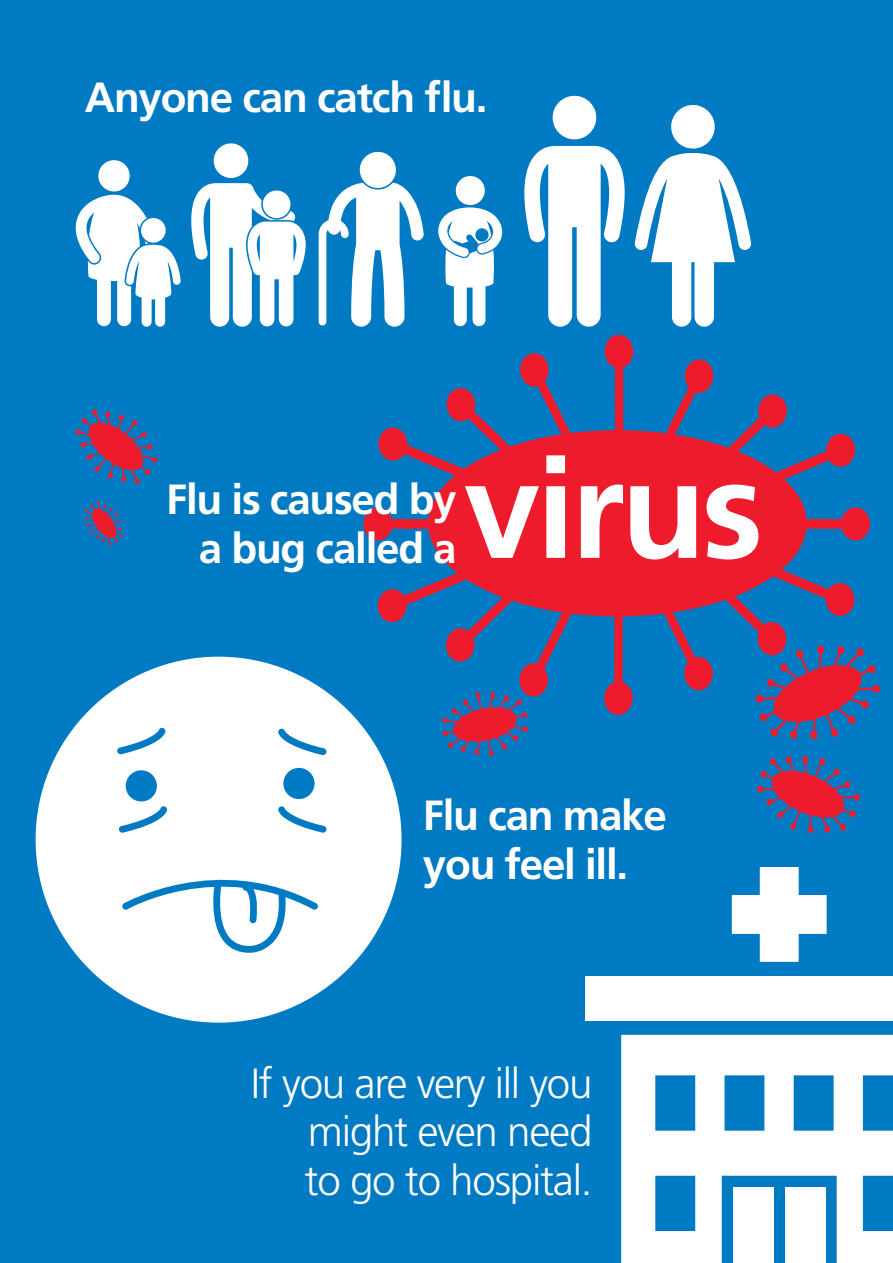
<style>
.page{position:relative;width:893px;height:1263px;background:#007ac2}
.page>*{position:absolute;margin:0;border:0;box-sizing:border-box;transform-origin:0 0}
.t1{font:700 139.05px "Frutiger";letter-spacing:-.03em;color:#fff}
.t2{font:700 42.15px/48.4px "Frutiger";letter-spacing:-.03em;color:#fff}
.t3{font:300 42.15px/48.4px "Frutiger";letter-spacing:-.03em;color:#fff;text-align:justify}
</style>
<div class="page">
<svg style="left:732px;top:867px;width:95px;height:95px"></svg>
<svg style="left:621px;top:1035px;width:272px;height:228px;fill:#fff"></svg>
<div style="left:785px;top:1187px;width:40px;height:76px;background:#fff"></div>
<div style="left:586px;top:976px;width:307px;height:45px;background:#fff"></div>
<div style="left:36px;top:657px;width:366px;height:366px;background:#fff;border-radius:50%"></div>
<svg style="left:278px;top:806px;width:49px;height:27px"></svg>
<svg style="left:278px;top:728px;width:49px;height:27px"></svg>
<div style="left:283px;top:768px;width:32px;height:31px;background:#007ac2;border-radius:50%"></div>
<div style="left:126px;top:770px;width:31px;height:31px;background:#007ac2;border-radius:50%"></div>
<svg style="left:119px;top:806px;width:48px;height:27px"></svg>
<svg style="left:117px;top:727px;width:49px;height:27px"></svg>
<svg style="left:122px;top:879px;width:196px;height:74px"></svg>
<svg style="left:363px;top:335px;width:507px;height:380px"></svg>
<svg style="left:442px;top:692px;width:86px;height:64px"></svg>
<svg style="left:755px;top:645px;width:125px;height:94px"></svg>
<svg style="left:757px;top:756px;width:103px;height:77px"></svg>
<svg style="left:75px;top:409px;width:83px;height:75px"></svg>
<svg style="left:85px;top:501px;width:38px;height:44px"></svg>
<svg style="left:438px;top:176px;width:64px;height:150px"></svg>
<svg style="left:319px;top:151px;width:105px;height:176px"></svg>
<svg style="left:191px;top:143px;width:115px;height:184px"></svg>
<svg style="left:76px;top:160px;width:105px;height:167px"></svg>
<svg style="left:524px;top:95px;width:101px;height:232px"></svg>
<svg style="left:634px;top:105px;width:118px;height:222px"></svg>
<p class="t2" style="left:85px;top:73px;width:404px">Anyone can catch flu.</p>
<p class="t2" style="left:166px;top:475px;width:292px;text-align:right">Flu is caused by a bug called a</p>
<p class="t1" style="left:463px;top:428px;width:302px">virus</p>
<p class="t2" style="left:423px;top:791px;width:245px">Flu can make you feel ill.</p>
<p class="t3" style="left:305px;top:1059px;width:290px;text-indent:-54px">If you are very ill you might even need to go to hospital.</p>
</div>
